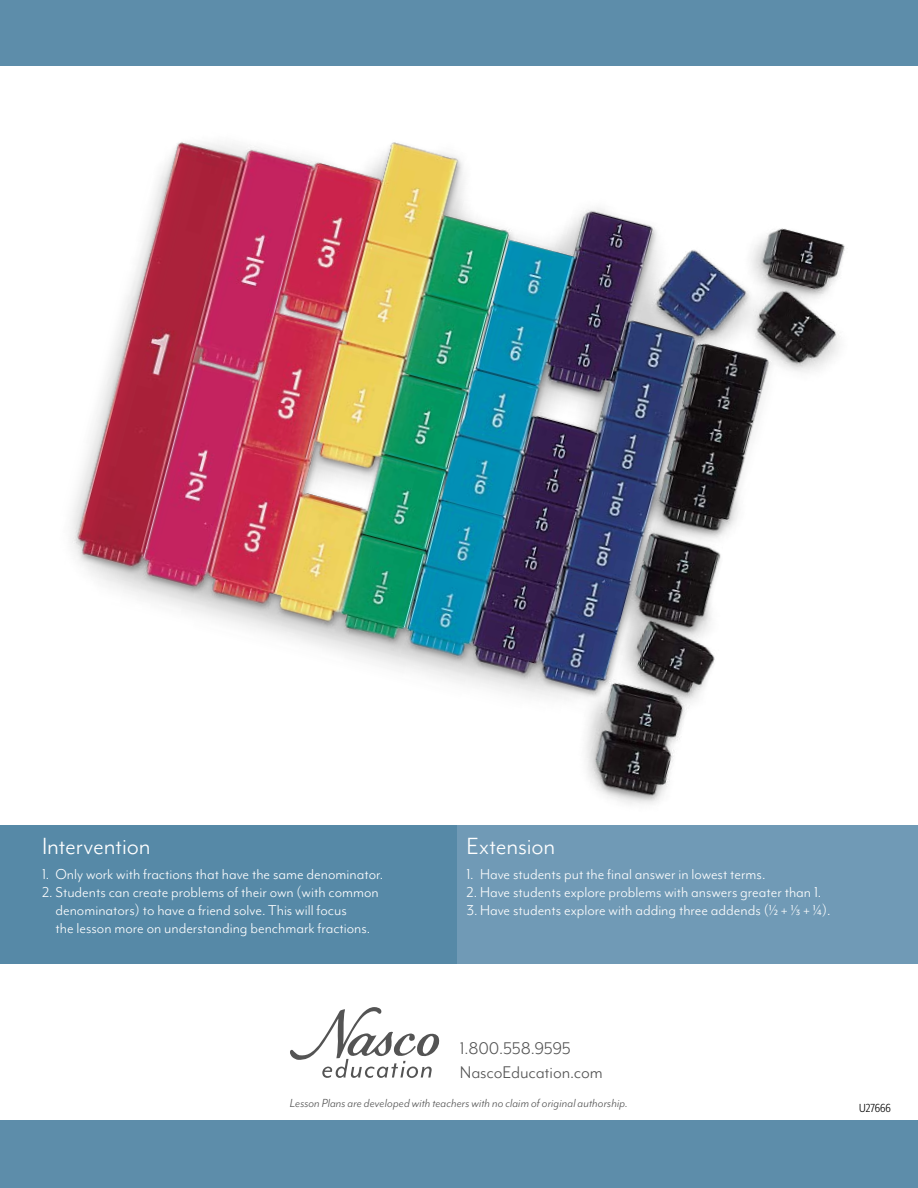
<style>
.page{position:relative;width:918px;height:1188px;background:#fff}
.page>*{position:absolute;margin:0;border:0;box-sizing:border-box;transform-origin:0 0}
.t1{font:27px "Mr Eaves Mod OT";letter-spacing:-.005em;color:#fff}
.t2{font:19.5px/24.3px "Mr Eaves Mod OT";letter-spacing:-.005em;color:#545454}
.t3{font:16.5px/18px "Mr Eaves Mod OT";color:#fff}
.t4{font:italic 13.5px "Mr Eaves Mod OT";letter-spacing:.01em;color:#545454}
.t5{font:13.5px "Mr Eaves XL Mod Nar OT";color:#000}
</style>
<div class="page">
<svg style="left:290px;top:1007px;width:149px;height:71px"></svg>
<div style="left:0;top:0;width:918px;height:66px;background:#5d8daa"></div>
<div style="left:0;top:1120px;width:918px;height:68px;background:#5d8daa"></div>
<div style="left:0;top:825px;width:461px;height:138px;background:#5689a7"></div>
<div style="left:457px;top:825px;width:461px;height:138px;background:#709ab6"></div>
<img style="left:71px;top:142px;width:774px;height:662px">
<h1 class="t1" style="left:42px;top:832px;width:110px">Intervention</h1>
<h1 class="t1" style="left:467px;top:832px;width:90px">Extension</h1>
<p class="t3" style="left:42px;top:866px;width:343px">1. Only work with fractions that have the same denominator.</p>
<p class="t3" style="left:55px;top:884px;width:325px;text-indent:-13px">2. Students can create problems of their own (with common denominators) to have a friend solve. This will focus<br>the lesson more on understanding benchmark fractions.</p>
<p class="t3" style="left:467px;top:866px;width:300px">1. Have students put the final answer in lowest terms.</p>
<p class="t3" style="left:467px;top:884px;width:366px">2. Have students explore problems with answers greater than 1.<br>3.Have students explore with adding three addends (1/2 + 1/3 + 1/4).</p>
<p class="t2" style="left:460px;top:1036px;width:145px">1.800.558.9595<br>NascoEducation.com</p>
<p class="t4" style="left:290px;top:1096px;width:340px">Lesson Plans are developed with teachers with no claim of original authorship.</p>
<p class="t5" style="left:859px;top:1101px;width:33px">U27666</p>
</div>
